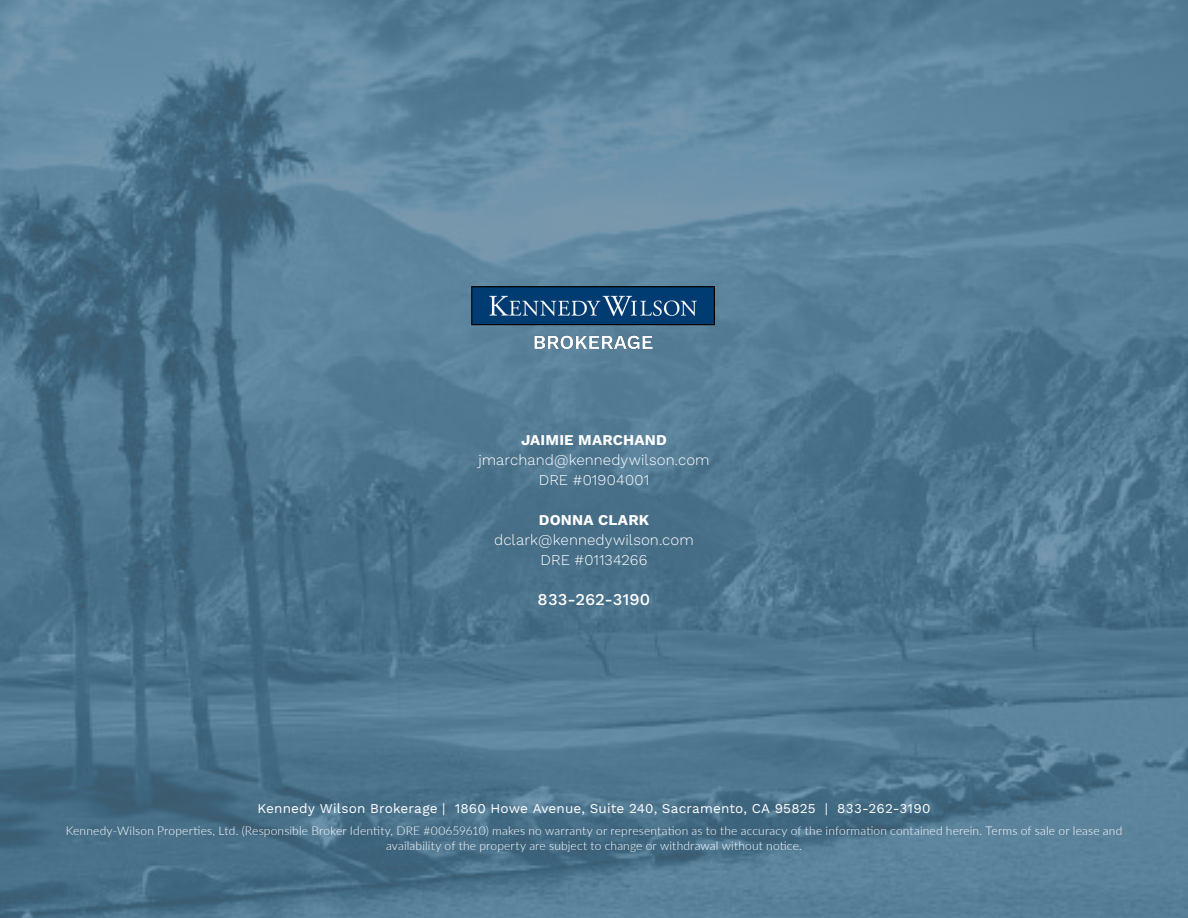
<style>
.page{position:relative;width:1188px;height:918px;background:#fff}
.page>*{position:absolute;margin:0;border:0;box-sizing:border-box;transform-origin:0 0}
.t1{font:500 16.5px "Work Sans";letter-spacing:.01em;color:#fff}
.t2{font:300 15px/20px "Work Sans";letter-spacing:.005em;color:#fff;text-align:center}
.t3{font:13.5px "Work Sans";letter-spacing:.01em;color:#fff}
.t4{font:300 12px/15px "Lato";letter-spacing:.015em;color:#fff;text-align:center}
.s1{font-weight:700}
</style>
<div class="page">
<img style="left:0;top:0;width:1188px;height:918px">
<img style="left:471px;top:286px;width:243px;height:63px">
<p class="t2" style="left:478px;top:431px;width:233px"><span class="s1">JAIMIE MARCHAND </span>jmarchand@kennedywilson.com<br>DRE #01904001</p>
<p class="t2" style="left:494px;top:511px;width:201px"><span class="s1">DONNA CLARK </span>dclark@kennedywilson.com<br>DRE #01134266</p>
<p class="t1" style="left:538px;top:590px;width:114px">833-262-3190</p>
<p class="t3" style="left:258px;top:801px;width:674px">Kennedy Wilson Brokerage | 1860 Howe Avenue, Suite 240, Sacramento, CA 95825 | 833-262-3190</p>
<p class="t4" style="left:66px;top:823px;width:1058px">Kennedy-Wilson Properties, Ltd. (Responsible Broker Identity, DRE #00659610) makes no warranty or representation as to the accuracy of the information contained herein. Terms of sale or lease and availability of the property are subject to change or withdrawal without notice.</p>
</div>
